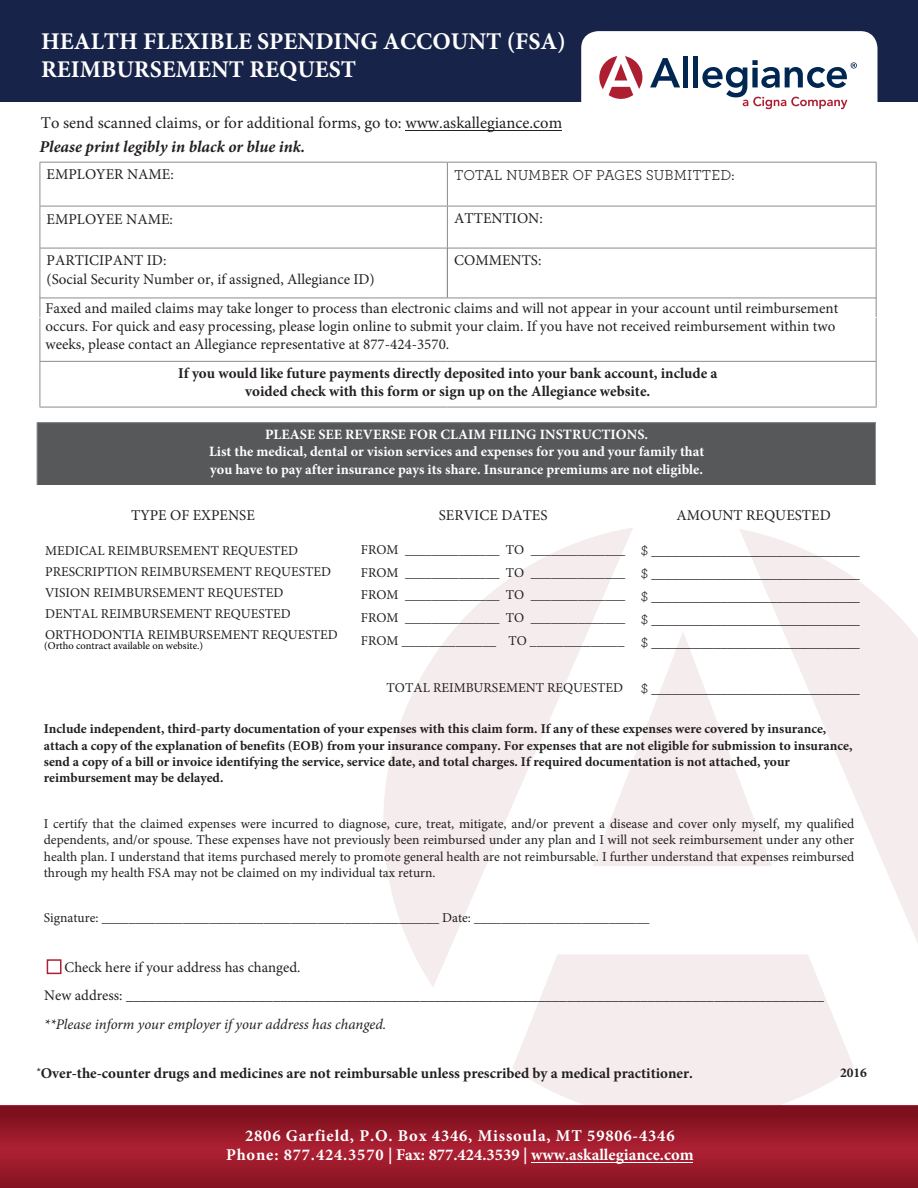
<style>
.page{position:relative;width:918px;height:1188px;background:#fff}
.page>*{position:absolute;margin:0;border:0;box-sizing:border-box;transform-origin:0 0}
.t1{font:700 24px/27.8px "Minion Pro";color:#fff}
.t2{font:700 16.5px/19.5px "Minion Pro";letter-spacing:.05em;color:#fff;text-align:center}
.t3{font:16.5px/24px "Minion Pro";color:#231f20}
.letter-body{font:15px/18px "Minion Pro";color:#231f20}
.letter-body-2{font:700 15px/18px "Minion Pro";color:#231f20;text-align:center}
.letter-body-3{font:15px "Archer";color:#231f20}
.Bullets{font:15px "Minion Pro";color:#231f20}
.letter-body-4{font:14.7px/28.5px "Minion Pro";color:#231f20}
.letter-body-5{font:700 14.25px/17.1px "Minion Pro";color:#fff;text-align:center}
.letter-body-6{font:13.5px/21.1px "Minion Pro";color:#231f20;text-align:justify}
.letter-body-7{font:700 13.5px/16.2px "Minion Pro";color:#231f20}
.letter-body-8{font:13.5px "Archer";color:#231f20}
.t4{font:10.5px "Minion Pro";color:#000}
.s1{font-weight:700;font-style:italic}
.s2{font-style:italic}
</style>
<div class="page">
<div style="left:0;top:0;width:918px;height:102px;background:#172349"></div>
<div style="left:581px;top:31px;width:297px;height:103px;background:#fff;border-radius:17px"></div>
<svg style="left:599px;top:56px;width:43px;height:43px"></svg>
<svg style="left:650px;top:58px;width:30px;height:29px"></svg>
<div style="left:683px;top:56px;width:5px;height:31px;background:#002751"></div>
<div style="left:693px;top:56px;width:5px;height:31px;background:#002751"></div>
<svg style="left:702px;top:60px;width:155px;height:49px"></svg>
<svg style="left:739px;top:529px;width:179px;height:414px"></svg>
<svg style="left:633px;top:631px;width:139px;height:235px"></svg>
<svg style="left:383px;top:528px;width:250px;height:459px"></svg>
<svg style="left:512px;top:954px;width:342px;height:152px;fill:#f4eced"></svg>
<hr style="left:40px;top:162px;width:407px;height:1px;background:#8a8c8f">
<hr style="left:40px;top:163px;width:1px;height:43px;background:#8a8c8f">
<hr style="left:447px;top:162px;width:430px;height:1px;background:#8a8c8f">
<hr style="left:447px;top:163px;width:1px;height:43px;background:#8a8c8f">
<hr style="left:876px;top:163px;width:1px;height:43px;background:#8a8c8f">
<hr style="left:40px;top:206px;width:407px;height:1px;background:#8a8c8f">
<hr style="left:40px;top:206px;width:1px;height:42px;background:#8a8c8f">
<hr style="left:447px;top:206px;width:430px;height:1px;background:#8a8c8f">
<hr style="left:447px;top:206px;width:1px;height:42px;background:#8a8c8f">
<hr style="left:876px;top:206px;width:1px;height:42px;background:#8a8c8f">
<hr style="left:40px;top:248px;width:407px;height:1px;background:#8a8c8f">
<hr style="left:40px;top:248px;width:1px;height:69px;background:#8a8c8f">
<hr style="left:447px;top:248px;width:430px;height:1px;background:#8a8c8f">
<hr style="left:447px;top:248px;width:1px;height:50px;background:#8a8c8f">
<hr style="left:876px;top:248px;width:1px;height:69px;background:#8a8c8f">
<hr style="left:40px;top:298px;width:407px;height:1px;background:#8a8c8f">
<hr style="left:40px;top:318px;width:1px;height:43px;background:#8a8c8f">
<hr style="left:447px;top:298px;width:430px;height:1px;background:#8a8c8f">
<hr style="left:876px;top:318px;width:1px;height:43px;background:#8a8c8f">
<hr style="left:40px;top:361px;width:407px;height:1px;background:#8a8c8f">
<hr style="left:40px;top:362px;width:1px;height:45px;background:#8a8c8f">
<hr style="left:447px;top:361px;width:430px;height:1px;background:#8a8c8f">
<hr style="left:876px;top:362px;width:1px;height:45px;background:#8a8c8f">
<hr style="left:40px;top:407px;width:407px;height:1px;background:#8a8c8f">
<hr style="left:447px;top:407px;width:430px;height:1px;background:#8a8c8f">
<hr style="left:406px;top:130px;width:156px;height:1px;background:#231f20">
<div style="left:37px;top:423px;width:839px;height:62px;background:#57585a"></div>
<hr style="left:37px;top:422px;width:317px;height:1px;background:#8a8c8f">
<hr style="left:37px;top:423px;width:1px;height:62px;background:#8a8c8f">
<hr style="left:354px;top:422px;width:280px;height:1px;background:#8a8c8f">
<hr style="left:634px;top:422px;width:242px;height:1px;background:#8a8c8f">
<hr style="left:875px;top:423px;width:1px;height:62px;background:#8a8c8f">
<div style="left:47px;top:959px;width:15px;height:15px;border:2px solid #ac2033"></div>
<svg style="left:0;top:1154px;width:918px;height:34px;background:#961929"></svg>
<div style="left:0;top:1106px;width:918px;height:48px;background:linear-gradient(to bottom,#760e19,#b02135)"></div>
<hr style="left:532px;top:1163px;width:161px;height:1px;background:#fff">
<p class="t1" style="left:41px;top:27px;width:526px">HEALTH FLEXIBLE SPENDING ACCOUNT (FSA)<br>REIMBURSEMENT REQUEST</p>
<p class="t3" style="left:39px;top:110px;width:524px">To send scanned claims, or for additional forms, go to: www.askallegiance.com<br><span class="s1">Please print legibly in black or blue ink.</span></p>
<p class="letter-body" style="left:47px;top:165px;width:129px">EMPLOYER NAME:</p>
<p class="letter-body-3" style="left:454px;top:165px;width:282px">TOTAL NUMBER OF PAGES SUBMITTED:</p>
<p class="letter-body" style="left:47px;top:210px;width:128px">EMPLOYEE NAME:</p>
<p class="Bullets" style="left:454px;top:208px;width:90px">ATTENTION:</p>
<p class="letter-body" style="left:47px;top:251px;width:330px;line-height:19px">PARTICIPANT ID:<br>(Social Security Number or, if assigned, Allegiance ID)</p>
<p class="letter-body" style="left:454px;top:251px;width:89px">COMMENTS:</p>
<p class="letter-body" style="left:46px;top:300px;width:794px">Faxed and mailed claims may take longer to process than electronic claims and will not appear in your account until reimbursement occurs. For quick and easy processing, please login online to submit your claim. If you have not received reimbursement within two weeks, please contact an Allegiance representative at 877-424-3570.</p>
<p class="letter-body-2" style="left:178px;top:365px;width:541px">If you would like future payments directly deposited into your bank account, include a voided check with this form or sign up on the Allegiance website.</p>
<p class="letter-body-5" style="left:209px;top:426px;width:497px">PLEASE SEE REVERSE FOR CLAIM FILING INSTRUCTIONS.<br>List the medical, dental or vision services and expenses for you and your family that you have to pay after insurance pays its share. Insurance premiums are not eligible.</p>
<p class="letter-body" style="left:131px;top:506px;width:125px">TYPE OF EXPENSE</p>
<p class="letter-body-6" style="left:45px;top:540px;width:294px;text-align:left">MEDICAL REIMBURSEMENT REQUESTED PRESCRIPTION REIMBURSEMENT REQUESTED VISION REIMBURSEMENT REQUESTED DENTAL REIMBURSEMENT REQUESTED ORTHODONTIA REIMBURSEMENT REQUESTED</p>
<p class="letter-body" style="left:677px;top:506px;width:156px">AMOUNT REQUESTED</p>
<p class="letter-body-8" style="left:641px;top:541px;width:221px">$ ______________________________</p>
<p class="letter-body-8" style="left:641px;top:564px;width:221px">$ ______________________________</p>
<p class="letter-body-8" style="left:641px;top:587px;width:221px">$ ______________________________</p>
<p class="letter-body-8" style="left:641px;top:610px;width:221px">$ ______________________________</p>
<p class="letter-body-8" style="left:641px;top:633px;width:221px">$ ______________________________</p>
<p class="letter-body-8" style="left:641px;top:679px;width:221px">$ ______________________________</p>
<p class="letter-body-7" style="left:44px;top:721px;width:810px">Include independent, third-party documentation of your expenses with this claim form. If any of these expenses were covered by insurance, attach a copy of the explanation of benefits (EOB) from your insurance company. For expenses that are not eligible for submission to insurance, send a copy of a bill or invoice identifying the service, service date, and total charges. If required documentation is not attached, your reimbursement may be delayed.</p>
<p class="letter-body-6" style="left:44px;top:816px;width:812px;line-height:16.2px">I certify that the claimed expenses were incurred to diagnose, cure, treat, mitigate, and/or prevent a disease and cover only myself, my qualified dependents, and/or spouse. These expenses have not previously been reimbursed under any plan and I will not seek reimbursement under any other health plan. I understand that items purchased merely to promote general health are not reimbursable. I further understand that expenses reimbursed through my health FSA may not be claimed on my individual tax return.</p>
<p class="letter-body-6" style="left:44px;top:907px;width:607px">Signature: __________________________________________________ Date: __________________________</p>
<p class="letter-body" style="left:439px;top:506px;width:110px">SERVICE DATES</p>
<p class="letter-body-6" style="left:361px;top:538px;width:266px;line-height:22.6px">FROM ______________ TO ______________ FROM ______________ TO ______________ FROM ______________ TO ______________ FROM ______________ TO ______________ FROM ______________ TO ______________</p>
<p class="letter-body-6" style="left:387px;top:677px;width:238px">TOTAL REIMBURSEMENT REQUESTED</p>
<p class="t4" style="left:44px;top:639px;width:161px">(Ortho contract available on website.)</p>
<p class="letter-body-4" style="left:44px;top:953px;width:781px;text-indent:20px">Check here if your address has changed.<br>New address: _______________________________________________________________________________________________ <span class="s2">**Please inform your employer if your address has changed.</span></p>
<p class="letter-body-2" style="left:37px;top:1064px;width:658px"><sup>*</sup>Over-the-counter drugs and medicines are not reimbursable unless prescribed by a medical practitioner.</p>
<p class="letter-body-7" style="left:840px;top:1064px;width:28px">2016</p>
<p class="t2" style="left:226px;top:1126px;width:469px">2806 Garfield, P.O. Box 4346, Missoula, MT 59806-4346<br>Phone: 877.424.3570 | Fax: 877.424.3539 | www.askallegiance.com</p>
</div>
